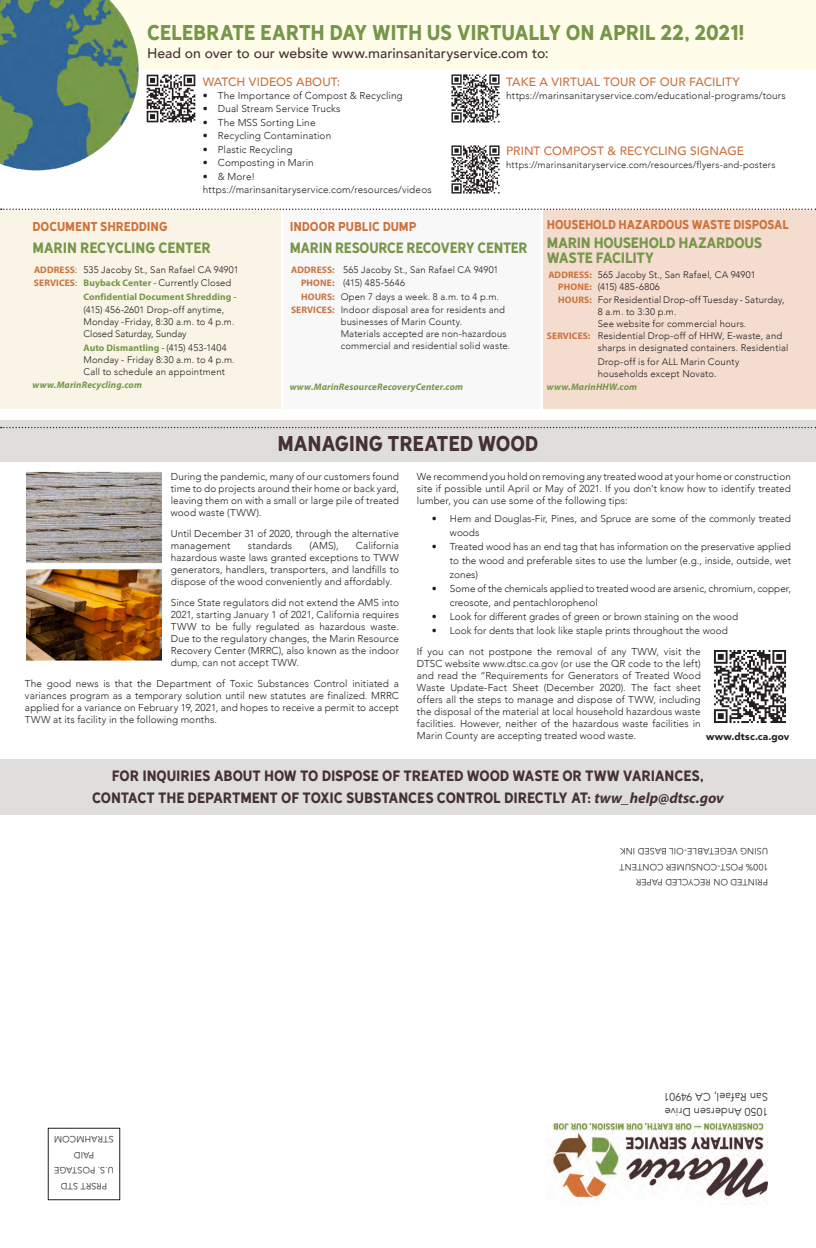
<style>
.page{position:relative;width:816px;height:1248px;background:#fff}
.page>*{position:absolute;margin:0;border:0;box-sizing:border-box;transform-origin:0 0}
.t1{font:20px "Hanley Sans";letter-spacing:-.02em;color:#76964a}
.t2{font:20px "Hanley Sans";letter-spacing:-.02em;color:#453133}
.t3{font:14px/22px "Hanley Sans";letter-spacing:-.015em;color:#453133;text-align:center}
.t4{font:14px/15px "Hanley Sans";letter-spacing:-.02em;color:#76964a}
.t5{font:500 14px "Avenir";color:#453133}
.t6{font:500 12px "Avenir";color:#cc723e}
.t7{font:12px "Hanley Sans";letter-spacing:-.01em;color:#cc723e}
.t8{font:300 11px/15.4px "Avenir";letter-spacing:.01em;color:#231f20}
.t9{font:300 10px/12px "Avenir";letter-spacing:.005em;color:#231f20;text-align:justify}
.t10{font:900 10px "Avenir";letter-spacing:.015em;color:#231f20}
.t11{font:300 9.5px/12px "Avenir";letter-spacing:.015em;color:#231f20}
.t12{font:italic 700 9.5px "Myriad Pro";letter-spacing:.015em;color:#76964a}
.t13{font:700 9.5px "Myriad Pro";letter-spacing:.01em;color:#76964a}
.t14{font:300 9px/15.4px "Avenir";letter-spacing:.015em;color:#231f20}
.s1{font-family:"Myriad Pro";font-weight:700;color:#cc723e}
.s2{font-family:"Myriad Pro";font-weight:700;color:#76964a}
.s3{font-family:"Avenir";font-weight:300;color:#231f20}
.s4{font-family:"Myriad Pro";font-weight:700;font-style:italic;font-size:15px}
</style>
<div class="page">
<div style="left:0;top:0;width:816px;height:69px;background:#fffde9"></div>
<div style="left:284px;top:210px;width:255px;height:198px;background:#f9f8f9"></div>
<div style="left:543px;top:210px;width:273px;height:198px;background:#f4dccf"></div>
<div style="left:0;top:420px;width:816px;height:41px;background:#e0dedd"></div>
<div style="left:0;top:210px;width:280px;height:198px;background:#f9f4e6"></div>
<div style="left:48px;top:1128px;width:72px;height:72px;border:1px solid #231f20"></div>
<svg style="left:1px;top:427px;width:815px;height:1px"></svg>
<img style="left:550px;top:1123px;width:218px;height:82px">
<img style="left:26px;top:471px;width:135px;height:190px">
<div style="left:0;top:759px;width:816px;height:56px;background:#e0dedd"></div>
<img style="left:713px;top:650px;width:74px;height:73px">
<img style="left:0;top:0;width:139px;height:171px">
<svg style="left:1px;top:208px;width:815px;height:2px"></svg>
<img style="left:451px;top:74px;width:49px;height:49px">
<img style="left:146px;top:74px;width:50px;height:49px">
<img style="left:451px;top:145px;width:49px;height:49px">
<h1 class="t1" style="left:147px;top:20px;width:600px">CELEBRATE EARTH DAY WITH US VIRTUALLY ON APRIL 22, 2021!</h1>
<h2 class="t5" style="left:147px;top:41px;width:403px">Head on over to our website www.marinsanitaryservice.com to:</h2>
<p class="t6" style="left:203px;top:71px;width:139px">WATCH VIDEOS ABOUT:</p>
<p class="t9" style="left:203px;top:90px;width:201px">• The Importance of Compost &amp; Recycling</p>
<p class="t9" style="left:203px;top:103px;width:139px">• Dual Stream Service Trucks</p>
<p class="t9" style="left:203px;top:116px;width:114px">• The MSS Sorting Line</p>
<p class="t9" style="left:203px;top:130px;width:130px">• Recycling Contamination</p>
<p class="t9" style="left:203px;top:143px;width:91px">• Plastic Recycling</p>
<p class="t9" style="left:203px;top:157px;width:113px">• Composting in Marin</p>
<p class="t9" style="left:203px;top:170px;width:230px;line-height:13.4px">• &amp; More! https://marinsanitaryservice.com/resources/videos</p>
<p class="t6" style="left:506px;top:71px;width:235px">TAKE A VIRTUAL TOUR OF OUR FACILITY</p>
<p class="t9" style="left:506px;top:90px;width:281px">https://marinsanitaryservice.com/educational-programs/tours</p>
<p class="t6" style="left:506px;top:140px;width:239px">PRINT COMPOST &amp; RECYCLING SIGNAGE</p>
<p class="t11" style="left:506px;top:159px;width:271px">https://marinsanitaryservice.com/resources/flyers-and-posters</p>
<p class="t7" style="left:32px;top:219px;width:137px">DOCUMENT SHREDDING</p>
<h2 class="t4" style="left:32px;top:240px;width:180px">MARIN RECYCLING CENTER</h2>
<p class="t11" style="left:34px;top:263px;width:206px;line-height:13.4px"><span class="s1">ADDRESS</span>: 535 Jacoby St., San Rafael CA 94901<br><span class="s1">SERVICES</span>: <span class="s2">Buyback Center -</span> Currently Closed</p>
<p class="t13" style="left:84px;top:291px;width:155px">Confidential Document Shredding -</p>
<p class="t11" style="left:84px;top:304px;width:152px">(415) 456-2601 Drop-off anytime,<br>Monday -Friday, 8:30 a.m. to 4 p.m.<br>Closed Saturday, Sunday</p>
<p class="t13" style="left:84px;top:341px;width:145px">Auto Dismantling - <span class="s3">(415) 453-1404</span></p>
<p class="t11" style="left:84px;top:354px;width:153px">Monday - Friday 8:30 a.m. to 4 p.m.<br>Call to schedule an appointment</p>
<p class="t12" style="left:33px;top:379px;width:111px">www.MarinRecycling.com</p>
<p class="t7" style="left:290px;top:219px;width:128px">INDOOR PUBLIC DUMP</p>
<h2 class="t4" style="left:290px;top:240px;width:240px">MARIN RESOURCE RECOVERY CENTER</h2>
<p class="t11" style="left:291px;top:264px;width:209px"><span class="s1">ADDRESS:</span> 565 Jacoby St., San Rafael CA 94901</p>
<p class="t11" style="left:301px;top:277px;width:105px"><span class="s1">PHONE:</span> (415) 485-5646</p>
<p class="t11" style="left:301px;top:291px;width:199px"><span class="s1">HOURS:</span> Open 7 days a week. 8 a.m. to 4 p.m.</p>
<p class="t11" style="left:291px;top:304px;width:215px"><span class="s1">SERVICES:</span> Indoor disposal area for residents and</p>
<p class="t11" style="left:341px;top:316px;width:171px">businesses of Marin County.<br>Materials accepted are non-hazardous commercial and residential solid waste.</p>
<p class="t12" style="left:290px;top:380px;width:175px">www.MarinResourceRecoveryCenter.com</p>
<p class="t7" style="left:547px;top:217px;width:244px">HOUSEHOLD HAZARDOUS WASTE DISPOSAL</p>
<h2 class="t4" style="left:547px;top:235px;width:217px">MARIN HOUSEHOLD HAZARDOUS<br>WASTE FACILITY</h2>
<p class="t11" style="left:558px;top:268px;width:199px;text-indent:-10px"><span class="s1">ADDRESS:</span> 565 Jacoby St., San Rafael, CA 94901<br><span class="s1">PHONE:</span> (415) 485-6806</p>
<p class="t11" style="left:558px;top:294px;width:228px"><span class="s1">HOURS:</span> For Residential Drop-off Tuesday - Saturday,</p>
<p class="t11" style="left:598px;top:306px;width:80px">8 a.m. to 3:30 p.m.</p>
<p class="t11" style="left:598px;top:318px;width:150px">See website for commercial hours.</p>
<p class="t11" style="left:547px;top:330px;width:237px"><span class="s1">SERVICES:</span> Residential Drop-off of HHW, E-waste, and</p>
<p class="t11" style="left:598px;top:342px;width:192px">sharps in designated containers. Residential</p>
<p class="t11" style="left:598px;top:355px;width:143px">Drop-off is for ALL Marin County households except Novato.</p>
<p class="t12" style="left:547px;top:381px;width:92px">www.MarinHHW.com</p>
<h1 class="t2" style="left:278px;top:431px;width:262px">MANAGING TREATED WOOD</h1>
<p class="t9" style="left:171px;top:471px;width:230px">During the pandemic, many of our customers found time to do projects around their home or back yard, leaving them on with a small or large pile of treated wood waste (TWW).</p>
<p class="t9" style="left:171px;top:528px;width:230px">Until December 31 of 2020, through the alternative management</p>
<p class="t9" style="left:417px;top:471px;width:376px">We recommend you hold on removing any treated wood at your home or construction site if possible until April or May of 2021. If you don’t know how to identify treated lumber, you can use some of the following tips:</p>
<p class="t9" style="left:450px;top:511px;width:342px;line-height:14px;text-indent:-18px">• Hem and Douglas-Fir, Pines, and Spruce are some of the commonly treated woods</p>
<p class="t9" style="left:450px;top:539px;width:342px;line-height:14px;text-indent:-18px">• Treated wood has an end tag that has information on the preservative applied to the wood and preferable sites to use the lumber (e.g., inside, outside, wet zones)</p>
<p class="t9" style="left:450px;top:581px;width:342px;line-height:14px;text-indent:-18px">• Some of the chemicals applied to treated wood are arsenic, chromium, copper, creosote, and pentachlorophenol</p>
<p class="t9" style="left:432px;top:610px;width:308px">• Look for different grades of green or brown staining on the wood</p>
<p class="t9" style="left:417px;top:620px;width:312px;line-height:20.8px;text-indent:15px">• Look for dents that look like staple prints throughout the wood<br>If you can not postpone the removal of any TWW, visit the</p>
<p class="t9" style="left:417px;top:657px;width:285px">DTSC website www.dtsc.ca.gov (or use the QR code to the left) and read the “Requirements for Generators of Treated Wood Waste Update-Fact Sheet (December 2020). The fact sheet offers all the steps to manage and dispose of TWW, including the disposal of the material at local household hazardous waste facilities. However, neither of the hazardous waste facilities in Marin County are accepting treated wood waste.</p>
<h2 class="t3" style="left:92px;top:765px;width:633px">FOR INQUIRIES ABOUT HOW TO DISPOSE OF TREATED WOOD WASTE OR TWW VARIANCES,<br>CONTACT THE DEPARTMENT OF TOXIC SUBSTANCES CONTROL DIRECTLY AT: <span class="s4">tww_help@dtsc.gov</span></h2>
<p class="t9" style="left:171px;top:540px;width:230px;text-indent:185px">California hazardous waste laws granted exceptions to TWW generators, handlers, transporters, and landfills to dispose of the wood conveniently and affordably.</p>
<p class="t9" style="left:171px;top:597px;width:230px">Since State regulators did not extend the AMS into 2021, starting January 1 of 2021, California requires TWW to be fully regulated as hazardous waste.<br>Due to the regulatory changes, the Marin Resource Recovery Center (MRRC), also known as the indoor dump, can not accept TWW.</p>
<p class="t9" style="left:25px;top:678px;width:375px">The good news is that the Department of Toxic Substances Control initiated a variances program as a temporary solution until new statutes are finalized. MRRC applied for a variance on February 19, 2021, and hopes to receive a permit to accept TWW at its facility in the following months.</p>
<p class="t9" style="left:248px;top:540px;width:46px">standards</p>
<p class="t9" style="left:309px;top:540px;width:31px">(AMS),</p>
<p class="t10" style="left:706px;top:728px;width:85px">www.dtsc.ca.gov</p>
<p class="t14" style="left:768px;top:890px;width:150px;rotate:-180deg">PRINTED ON RECYCLED PAPER<br>100% POST-CONSUMER CONTENT<br>USING VEGETABLE-OIL BASED INK</p>
<p class="t14" style="left:114px;top:1193px;width:61px;text-align:center;rotate:-180deg">PRSRT STD<br>U.S. POSTAGE<br>PAID<br>STRAHMCOM</p>
<p class="t8" style="left:768px;top:1120px;width:106px;rotate:-180deg">1050 Andersen Drive<br>San Rafael, CA 94901</p>
</div>
